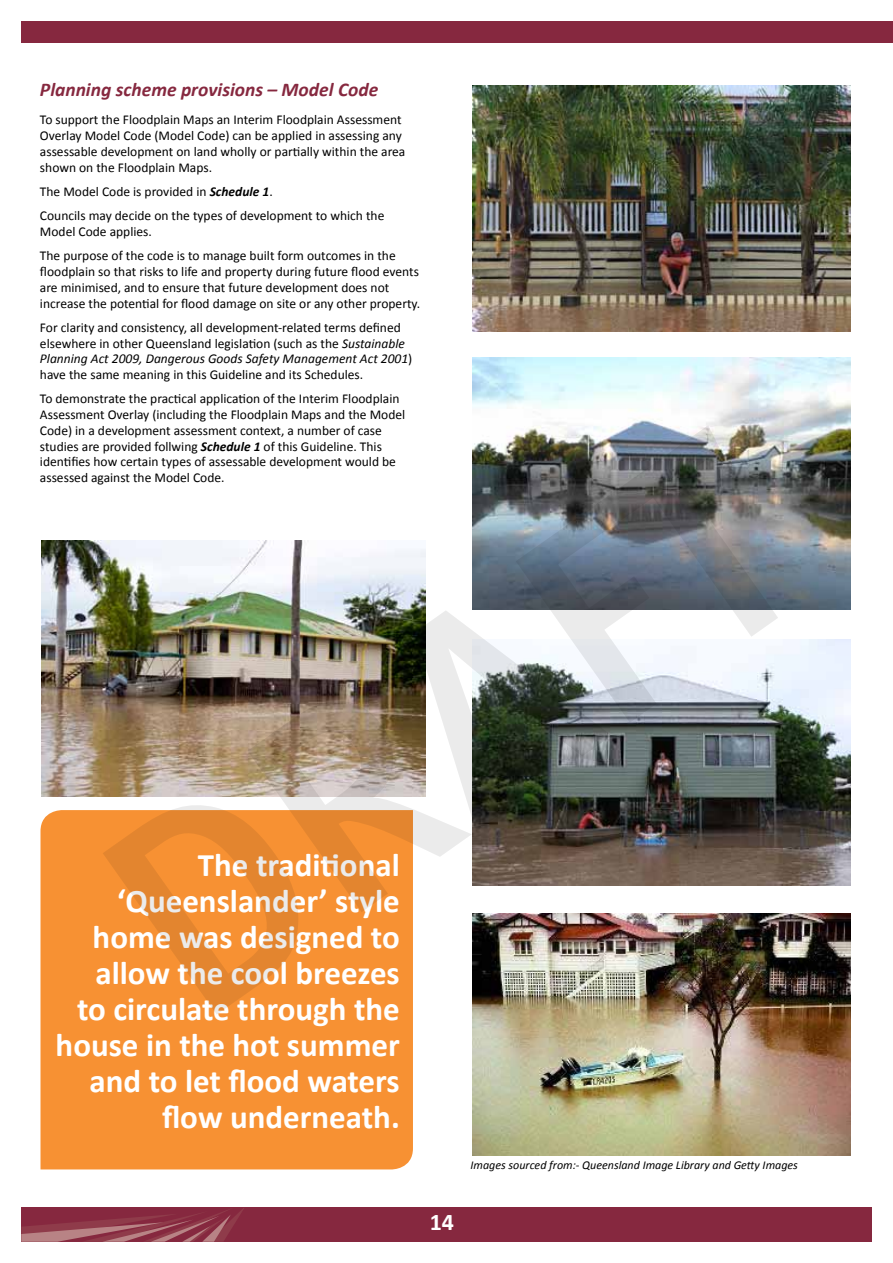
<style>
.page{position:relative;width:893px;height:1263px;background:#fff}
.page>*{position:absolute;margin:0;border:0;box-sizing:border-box;transform-origin:0 0}
.t1{font:700 33px/36px "Calibri";color:#fff;text-align:right}
.t2{font:700 24px "Calibri";color:#fff}
.t3{font:italic 700 19.5px "Calibri";color:#86283f}
.t4{font:13.5px/15.8px "Calibri";color:#000}
.t5{font:italic 12px "Calibri";color:#000}
.s1{font-weight:700;font-style:italic}
.s2{font-style:italic}
</style>
<div class="page">
<img style="left:472px;top:86px;width:378px;height:245px">
<img style="left:472px;top:357px;width:378px;height:252px">
<img style="left:778px;top:639px;width:72px;height:246px">
<img style="left:472px;top:913px;width:378px;height:243px">
<div style="left:41px;top:810px;width:372px;height:359px;background:#f79133"></div>
<img style="left:41px;top:540px;width:62px;height:257px">
<div style="left:21px;top:21px;width:872px;height:22px;background:#86283f"></div>
<div style="left:21px;top:1208px;width:851px;height:34px;background:#86283f"></div>
<svg style="left:21px;top:1208px;width:223px;height:34px"></svg>
<img style="left:103px;top:425px;width:675px;height:589px">
<h3 class="t3" style="left:40px;top:77px;width:340px">Planning scheme provisions – Model Code</h3>
<p class="t4" style="left:40px;top:111px;width:367px">To support the Floodplain Maps an Interim Floodplain Assessment Overlay Model Code (Model Code) can be applied in assessing any assessable development on land wholly or partially within the area shown on the Floodplain Maps.</p>
<p class="t4" style="left:40px;top:179px;width:346px;line-height:24.3px">The Model Code is provided in <span class="s1">Schedule 1</span>.<br>Councils may decide on the types of development to which the</p>
<p class="t4" style="left:40px;top:219px;width:357px;line-height:24.3px">Model Code applies.<br>The purpose of the code is to manage built form outcomes in the</p>
<p class="t4" style="left:40px;top:263px;width:382px">floodplain so that risks to life and property during future flood events are minimised, and to ensure that future development does not increase the potential for flood damage on site or any other property.</p>
<p class="t4" style="left:40px;top:319px;width:374px">For clarity and consistency, all development-related terms defined elsewhere in other Queensland legislation (such as the <span class="s2">Sustainable Planning Act 2009, Dangerous Goods Safety Management Act 2001</span>) have the same meaning in this Guideline and its Schedules.</p>
<p class="t4" style="left:40px;top:390px;width:367px">To demonstrate the practical application of the Interim Floodplain Assessment Overlay (including the Floodplain Maps and the Model Code) in a development assessment context, a number of case studies are provided follwing <span class="s1">Schedule 1</span> of this Guideline. This identifies how certain types of assessable development would be assessed against the Model Code.</p>
<h1 class="t1" style="left:56px;top:846px;width:346px">The traditional ‘Queenslander’ style home was designed to allow the cool breezes<br>to circulate through the house in the hot summer and to let flood waters flow underneath.</h1>
<h2 class="t2" style="left:430px;top:1207px;width:26px">14</h2>
<p class="t5" style="left:471px;top:1158px;width:329px">Images sourced from:- Queensland Image Library and Getty Images</p>
</div>
